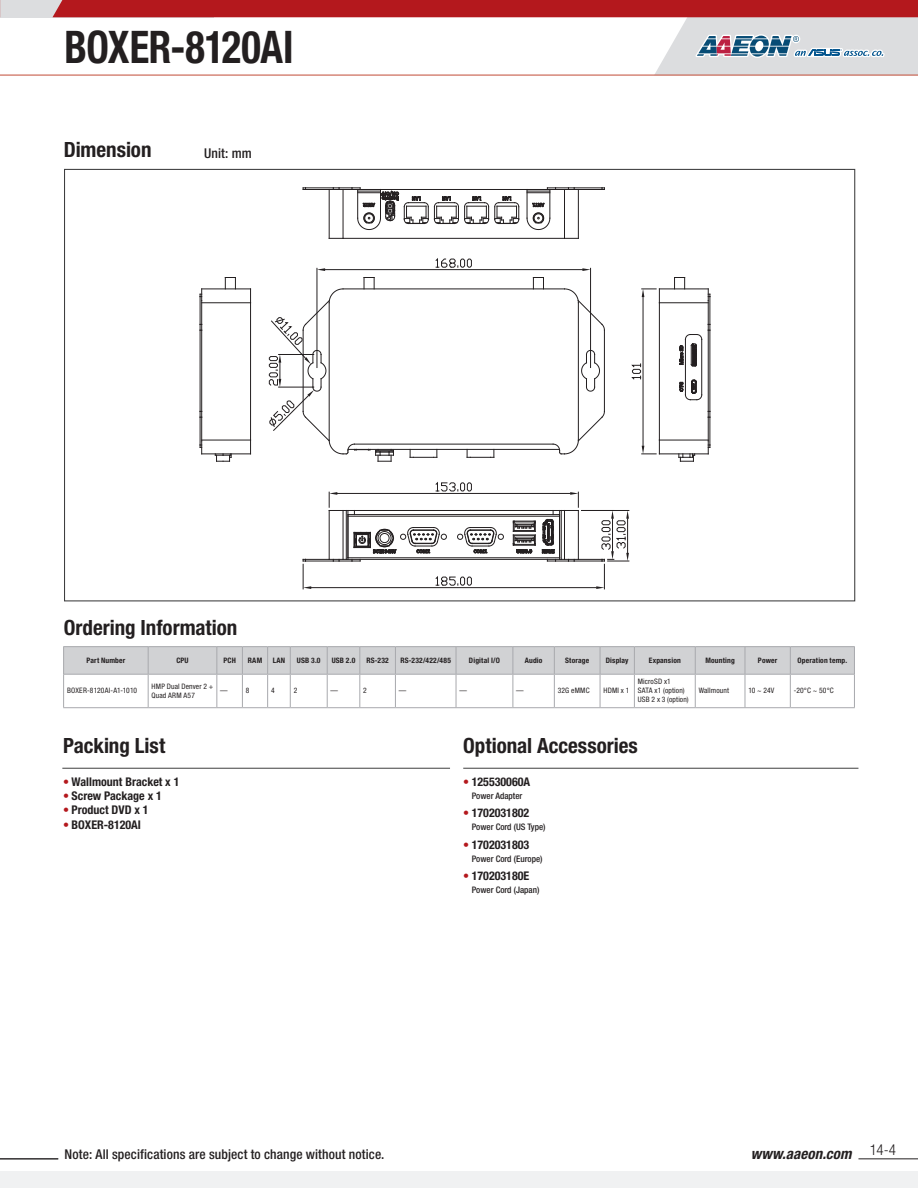
<style>
.page{position:relative;width:918px;height:1188px;background:#fff}
.page>*{position:absolute;margin:0;border:0;box-sizing:border-box;transform-origin:0 0}
.t1{font:700 condensed 45px "Helvetica Neue";letter-spacing:-.005em;color:#231f20;scale:.9 1}
.t2{font:700 condensed 21px "Helvetica Neue";color:#231f20}
.t3{font:italic 700 condensed 15px "Helvetica Neue";letter-spacing:.005em;color:#231f20}
.t4{font:500 condensed 13.5px "Helvetica Neue";letter-spacing:.01em;color:#231f20}
.t5{font:700 condensed 12px "Helvetica Neue";color:#231f20}
.t6{font:500 condensed 9px "Helvetica Neue";color:#231f20}
.t7{font:condensed 7.5px/9px "Helvetica Neue";letter-spacing:.02em;color:#231f20}
.t8{font:700 condensed 7.5px "Helvetica Neue";letter-spacing:.025em;color:#231f20}
.s1{color:#b4181d}
</style>
<div class="page">
<div style="left:0;top:0;width:214px;height:17px;background:#dcdddf"></div>
<hr style="left:858px;top:1158px;width:60px;height:1px;background:#231f20">
<div style="left:0;top:1172px;width:918px;height:16px;background:#f0f1f2"></div>
<hr style="left:0;top:1158px;width:58px;height:1px;background:#231f20">
<svg style="left:0;top:0;width:1px;height:17px"></svg>
<svg style="left:53px;top:0;width:865px;height:75px"></svg>
<hr style="left:0;top:75px;width:918px;height:1px;background:#c14b36">
<svg style="left:63px;top:646px;width:792px;height:62px"></svg>
<hr style="left:290px;top:674px;width:37px;height:1px;background:#a8a9ad">
<hr style="left:327px;top:674px;width:33px;height:1px;background:#a8a9ad">
<hr style="left:360px;top:674px;width:35px;height:1px;background:#a8a9ad">
<hr style="left:395px;top:674px;width:61px;height:1px;background:#a8a9ad">
<hr style="left:456px;top:674px;width:57px;height:1px;background:#a8a9ad">
<hr style="left:513px;top:674px;width:41px;height:1px;background:#a8a9ad">
<hr style="left:554px;top:674px;width:46px;height:1px;background:#a8a9ad">
<hr style="left:600px;top:674px;width:34px;height:1px;background:#a8a9ad">
<hr style="left:634px;top:674px;width:61px;height:1px;background:#a8a9ad">
<hr style="left:695px;top:674px;width:50px;height:1px;background:#a8a9ad">
<hr style="left:745px;top:674px;width:45px;height:1px;background:#a8a9ad">
<hr style="left:790px;top:674px;width:64px;height:1px;background:#a8a9ad">
<hr style="left:62px;top:768px;width:388px;height:1px;background:#3e3e3f">
<hr style="left:463px;top:768px;width:395px;height:1px;background:#3e3e3f">
<hr style="left:329px;top:510px;width:1px;height:49px;background:#231f20">
<hr style="left:343px;top:510px;width:1px;height:49px;background:#231f20">
<hr style="left:346px;top:510px;width:1px;height:49px;background:#231f20">
<hr style="left:348px;top:515px;width:1px;height:43px;background:#231f20">
<hr style="left:354px;top:510px;width:199px;height:1px;background:#231f20">
<hr style="left:349px;top:514px;width:210px;height:1px;background:#231f20">
<hr style="left:348px;top:559px;width:212px;height:1px;background:#231f20">
<hr style="left:348px;top:516px;width:212px;height:1px;background:#231f20">
<hr style="left:348px;top:558px;width:212px;height:1px;background:#231f20">
<hr style="left:604px;top:330px;width:1px;height:81px;background:#231f20">
<svg style="left:581px;top:350px;width:19px;height:42px"></svg>
<svg style="left:533px;top:277px;width:11px;height:12px"></svg>
<hr style="left:354px;top:444px;width:199px;height:1px;background:#231f20">
<svg style="left:564px;top:288px;width:41px;height:43px"></svg>
<hr style="left:578px;top:303px;width:1px;height:137px;background:#231f20">
<svg style="left:553px;top:411px;width:52px;height:44px"></svg>
<hr style="left:343px;top:289px;width:222px;height:1px;background:#231f20">
<hr style="left:348px;top:449px;width:211px;height:1px;background:#231f20">
<svg style="left:467px;top:449px;width:28px;height:9px"></svg>
<svg style="left:410px;top:449px;width:28px;height:9px"></svg>
<hr style="left:343px;top:189px;width:1px;height:49px;background:#231f20">
<svg style="left:329px;top:238px;width:14px;height:1px"></svg>
<hr style="left:329px;top:189px;width:1px;height:49px;background:#231f20">
<hr style="left:564px;top:189px;width:1px;height:49px;background:#231f20">
<hr style="left:343px;top:238px;width:222px;height:1px;background:#231f20">
<hr style="left:381px;top:189px;width:146px;height:1px;background:#231f20">
<hr style="left:578px;top:189px;width:1px;height:49px;background:#231f20">
<svg style="left:565px;top:238px;width:13px;height:1px"></svg>
<svg style="left:527px;top:188px;width:78px;height:42px"></svg>
<svg style="left:303px;top:188px;width:217px;height:42px"></svg>
<hr style="left:710px;top:330px;width:1px;height:81px;background:#231f20">
<hr style="left:708px;top:330px;width:1px;height:81px;background:#231f20">
<svg style="left:674px;top:277px;width:11px;height:12px"></svg>
<hr style="left:701px;top:339px;width:1px;height:56px;background:#231f20">
<hr style="left:685px;top:339px;width:1px;height:56px;background:#231f20">
<hr style="left:659px;top:440px;width:49px;height:1px;background:#231f20">
<hr style="left:659px;top:303px;width:1px;height:137px;background:#231f20">
<hr style="left:659px;top:303px;width:49px;height:1px;background:#231f20">
<hr style="left:659px;top:289px;width:49px;height:1px;background:#231f20">
<svg style="left:708px;top:289px;width:3px;height:42px"></svg>
<hr style="left:659px;top:454px;width:49px;height:1px;background:#231f20">
<svg style="left:708px;top:411px;width:3px;height:43px"></svg>
<svg style="left:679px;top:334px;width:23px;height:33px"></svg>
<svg style="left:679px;top:454px;width:16px;height:8px"></svg>
<hr style="left:201px;top:330px;width:1px;height:81px;background:#231f20">
<hr style="left:200px;top:330px;width:1px;height:81px;background:#231f20">
<svg style="left:225px;top:277px;width:11px;height:12px"></svg>
<svg style="left:200px;top:289px;width:2px;height:42px"></svg>
<hr style="left:202px;top:289px;width:49px;height:1px;background:#231f20">
<svg style="left:250px;top:290px;width:1px;height:13px"></svg>
<hr style="left:202px;top:303px;width:49px;height:1px;background:#231f20">
<hr style="left:250px;top:303px;width:1px;height:137px;background:#231f20">
<hr style="left:202px;top:440px;width:49px;height:1px;background:#231f20">
<svg style="left:250px;top:441px;width:1px;height:13px"></svg>
<hr style="left:202px;top:454px;width:49px;height:1px;background:#231f20">
<svg style="left:200px;top:411px;width:2px;height:43px"></svg>
<svg style="left:215px;top:454px;width:17px;height:8px"></svg>
<svg style="left:269px;top:277px;width:125px;height:185px"></svg>
<hr style="left:643px;top:297px;width:1px;height:149px;background:#231f20">
<svg style="left:642px;top:289px;width:18px;height:14px"></svg>
<svg style="left:642px;top:440px;width:18px;height:15px"></svg>
<svg style="left:632px;top:364px;width:9px;height:15px"></svg>
<hr style="left:337px;top:493px;width:233px;height:1px;background:#231f20">
<svg style="left:329px;top:492px;width:26px;height:23px"></svg>
<svg style="left:436px;top:482px;width:36px;height:10px"></svg>
<hr style="left:311px;top:587px;width:285px;height:1px;background:#231f20">
<hr style="left:317px;top:268px;width:1px;height:100px;background:#231f20">
<hr style="left:590px;top:268px;width:1px;height:100px;background:#231f20">
<hr style="left:325px;top:269px;width:257px;height:1px;background:#231f20">
<svg style="left:317px;top:268px;width:8px;height:3px"></svg>
<svg style="left:582px;top:268px;width:9px;height:3px"></svg>
<svg style="left:436px;top:258px;width:36px;height:10px"></svg>
<svg style="left:679px;top:380px;width:23px;height:20px"></svg>
<svg style="left:542px;top:492px;width:87px;height:97px"></svg>
<svg style="left:303px;top:527px;width:201px;height:62px"></svg>
<svg style="left:513px;top:521px;width:23px;height:33px"></svg>
<h1 class="t1" style="left:64px;top:20px;width:256px">BOXER-8120AI</h1>
<h2 class="t2" style="left:64px;top:136px;width:89px">Dimension</h2>
<h3 class="t4" style="left:204px;top:145px;width:49px">Unit: mm</h3>
<h2 class="t2" style="left:64px;top:615px;width:175px">Ordering Information</h2>
<p class="t8" style="left:86px;top:656px;width:40px">Part Number</p>
<p class="t8" style="left:176px;top:656px;width:14px">CPU</p>
<p class="t8" style="left:223px;top:656px;width:14px">PCH</p>
<p class="t8" style="left:248px;top:656px;width:16px">RAM</p>
<p class="t8" style="left:273px;top:656px;width:14px">LAN</p>
<p class="t8" style="left:297px;top:656px;width:25px">USB 3.0</p>
<p class="t8" style="left:332px;top:656px;width:25px">USB 2.0</p>
<p class="t8" style="left:366px;top:656px;width:24px">RS-232</p>
<p class="t8" style="left:400px;top:656px;width:52px">RS-232/422/485</p>
<p class="t8" style="left:469px;top:656px;width:32px">Digital I/O</p>
<p class="t8" style="left:525px;top:656px;width:19px">Audio</p>
<p class="t8" style="left:565px;top:656px;width:26px">Storage</p>
<p class="t8" style="left:606px;top:656px;width:24px">Display</p>
<p class="t8" style="left:649px;top:656px;width:34px">Expansion</p>
<p class="t8" style="left:705px;top:656px;width:31px">Mounting</p>
<p class="t8" style="left:758px;top:656px;width:21px">Power</p>
<p class="t8" style="left:798px;top:656px;width:51px">Operation temp.</p>
<p class="t7" style="left:67px;top:686px;width:72px">BOXER-8120AI-A1-1010</p>
<p class="t7" style="left:152px;top:682px;width:63px">HMP Dual Denver 2 +<br>Quad ARM A57</p>
<p class="t7" style="left:220px;top:686px;width:9px">—</p>
<p class="t7" style="left:246px;top:686px;width:5px">8</p>
<p class="t7" style="left:271px;top:686px;width:5px">4</p>
<p class="t7" style="left:294px;top:686px;width:5px">2</p>
<p class="t7" style="left:331px;top:686px;width:9px">—</p>
<p class="t7" style="left:363px;top:686px;width:5px">2</p>
<p class="t7" style="left:399px;top:686px;width:9px">—</p>
<p class="t7" style="left:459px;top:686px;width:9px">—</p>
<p class="t7" style="left:516px;top:686px;width:9px">—</p>
<p class="t7" style="left:558px;top:686px;width:33px">32G eMMC</p>
<p class="t7" style="left:603px;top:686px;width:27px">HDMI x 1</p>
<p class="t7" style="left:638px;top:677px;width:52px">MicroSD x1<br>SATA x1 (option)<br>USB 2 x 3 (option)</p>
<p class="t7" style="left:699px;top:686px;width:32px">Wallmount</p>
<p class="t7" style="left:748px;top:686px;width:28px">10 ~ 24V</p>
<p class="t7" style="left:794px;top:686px;width:42px">-20°C ~ 50°C</p>
<h2 class="t2" style="left:463px;top:733px;width:176px">Optional Accessories</h2>
<h3 class="t5" style="left:463px;top:774px;width:69px"><span class="s1">•</span> 125530060A</h3>
<p class="t6" style="left:472px;top:790px;width:52px">Power Adapter</p>
<h3 class="t5" style="left:463px;top:806px;width:68px"><span class="s1">•</span> 1702031802</h3>
<p class="t6" style="left:472px;top:822px;width:75px">Power Cord (US Type)</p>
<h3 class="t5" style="left:463px;top:837px;width:68px"><span class="s1">•</span> 1702031803</h3>
<p class="t6" style="left:472px;top:853px;width:72px">Power Cord (Europe)</p>
<h3 class="t5" style="left:463px;top:869px;width:68px"><span class="s1">•</span> 170203180E</h3>
<p class="t6" style="left:472px;top:885px;width:69px">Power Cord (Japan)</p>
<h2 class="t2" style="left:63px;top:733px;width:104px">Packing List</h2>
<h3 class="t5" style="left:63px;top:774px;width:118px"><span class="s1">•</span> Wallmount Bracket x 1</h3>
<h3 class="t5" style="left:63px;top:789px;width:100px"><span class="s1">•</span> Screw Package x 1</h3>
<h3 class="t5" style="left:63px;top:803px;width:87px"><span class="s1">•</span> Product DVD x 1</h3>
<h3 class="t5" style="left:63px;top:817px;width:79px"><span class="s1">•</span> BOXER-8120AI</h3>
<h3 class="t4" style="left:65px;top:1147px;width:321px">Note: All specifications are subject to change without notice.</h3>
<h3 class="t3" style="left:751px;top:1145px;width:147px">www.aaeon.com <sup>14-4</sup></h3>
</div>
